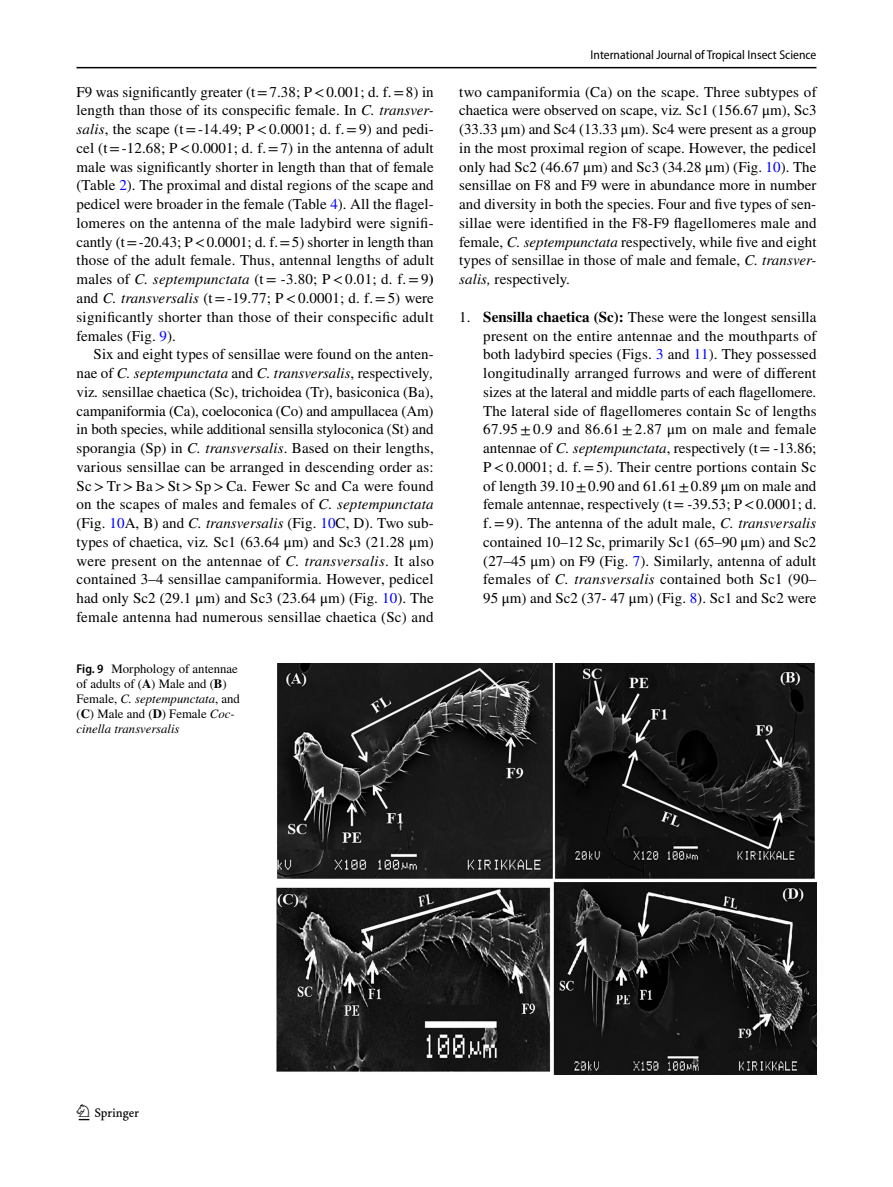
<style>
.page{position:relative;width:893px;height:1187px;background:#fff}
.page>*{position:absolute;margin:0;border:0;box-sizing:border-box;transform-origin:0 0}
.t1{font:22.5px "Springnew Regular 2";color:#000}
.t2{font:15px/18.8px "STIX";letter-spacing:.015em;color:#000;text-align:justify}
.t3{font:12.75px/15px "STIX";color:#000}
.t4{font:semi-condensed 12.75px "Myriad Pro";color:#000}
.s1{font-style:italic}
.s2{color:#00f}
.s3{font-weight:700}
.s4{font-family:"Myriad Pro";font-weight:600;font-stretch:semi-condensed}
</style>
<div class="page">
<hr style="left:77px;top:67px;width:739px;height:1px;background:#000">
<img style="left:276px;top:663px;width:540px;height:410px">
<p class="t2" style="left:77px;top:83px;width:359px">F9 was significantly greater (t=7.38; P&lt;0.001; d. f.=8) in length than those of its conspecific female. In <span class="s1">C. transver&shy;salis</span>, the scape (t=-14.49; P&lt;0.0001; d. f.=9) and pedi&shy;cel (t=-12.68; P&lt;0.0001; d. f.=7) in the antenna of adult male was significantly shorter in length than that of female (Table <span class="s2">2</span>). The proximal and distal regions of the scape and pedicel were broader in the female (Table <span class="s2">4</span>). All the flagel&shy;lomeres on the antenna of the male ladybird were signifi&shy;cantly (t=-20.43; P&lt;0.0001; d. f.=5) shorter in length than those of the adult female. Thus, antennal lengths of adult males of <span class="s1">C. septempunctata</span> (t= -3.80; P&lt;0.01; d. f.=9<span class="s3">) </span>and <span class="s1">C. transversalis</span> (t=-19.77; P&lt;0.0001; d. f.=5) were significantly shorter than those of their conspecific adult females (Fig. <span class="s2">9</span>).</p>
<p class="t2" style="left:77px;top:346px;width:359px;text-indent:17px">Six and eight types of sensillae were found on the anten&shy;nae of <span class="s1">C. septempunctata</span> and <span class="s1">C. transversalis</span>, respectively<span class="s1">, </span>viz<span class="s1">.</span> sensillae chaetica (Sc), trichoidea (Tr), basiconica (Ba), campaniformia (Ca), coeloconica (Co) and ampullacea (Am) in both species, while additional sensilla styloconica (St) and sporangia (Sp) in <span class="s1">C. transversalis</span>. Based on their lengths, various sensillae can be arranged in descending order as:<br>Sc&gt;Tr&gt;Ba&gt;St&gt;Sp&gt;Ca. Fewer Sc and Ca were found on the scapes of males and females of <span class="s1">C. septempunctata </span>(Fig. <span class="s2">10</span>A, B) and <span class="s1">C. transversalis</span> (Fig. <span class="s2">10</span>C, D). Two sub&shy;types of chaetica, viz<span class="s1">.</span> Sc1 (63.64 μm) and Sc3 (21.28 μm) were present on the antennae of <span class="s1">C. transversalis</span>. It also contained 3–4 sensillae campaniformia. However, pedicel had only Sc2 (29.1 μm) and Sc3 (23.64 μm) (Fig. <span class="s2">10</span>). The female antenna had numerous sensillae chaetica (Sc) and</p>
<p class="t3" style="left:77px;top:662px;width:165px"><span class="s4">Fig. 9</span> Morphology of antennae of adults of (<span class="s3">A</span>) Male and (<span class="s3">B</span>)<br>Female, <span class="s1">C. septempunctata</span>, and (<span class="s3">C</span>) Male and (<span class="s3">D</span>) Female <span class="s1">Coc&shy;cinella transversalis</span></p>
<p class="t4" style="left:591px;top:48px;width:227px">International Journal of Tropical Insect Science</p>
<p class="t2" style="left:459px;top:83px;width:359px">two campaniformia (Ca) on the scape. Three subtypes of chaetica were observed on scape, viz<span class="s1">.</span> Sc1 (156.67 μm), Sc3 (33.33 μm) and Sc4 (13.33 μm). Sc4 were present as a group in the most proximal region of scape. However, the pedicel only had Sc2 (46.67 μm) and Sc3 (34.28 μm) (Fig. <span class="s2">10</span>). The sensillae on F8 and F9 were in abundance more in number and diversity in both the species. Four and five types of sen&shy;sillae were identified in the F8-F9 flagellomeres male and female, <span class="s1">C. septempunctata</span> respectively, while five and eight types of sensillae in those of male and female, <span class="s1">C. transver&shy;salis,</span> respectively.</p>
<p class="t2" style="left:483px;top:308px;width:335px;text-indent:-24px">1. <span class="s3">Sensilla chaetica (Sc):</span> These were the longest sensilla present on the entire antennae and the mouthparts of both ladybird species (Figs. <span class="s2">3</span> and <span class="s2">11</span>). They possessed longitudinally arranged furrows and were of different sizes at the lateral and middle parts of each flagellomere.<br>The lateral side of flagellomeres contain Sc of lengths 67.95±0.9 and 86.61±2.87 μm on male and female antennae of <span class="s1">C. septempunctata</span>, respectively (t= -13.86; P&lt;0.0001; d. f.=5). Their centre portions contain Sc of length 39.10±0.90 and 61.61±0.89 μm on male and female antennae, respectively (t= -39.53; P&lt;0.0001; d. f.=9). The antenna of the adult male, <span class="s1">C. transversalis </span>contained 10–12 Sc, primarily Sc1 (65–90 μm) and Sc2 (27–45 μm) on F9 (Fig. <span class="s2">7</span>). Similarly, antenna of adult females of <span class="s1">C. transversalis</span> contained both Sc1 (90– 95 μm) and Sc2 (37- 47 μm) (Fig. <span class="s2">8</span>). Sc1 and Sc2 were</p>
<h1 class="t1" style="left:79px;top:1104px;width:62px">1 3</h1>
</div>
